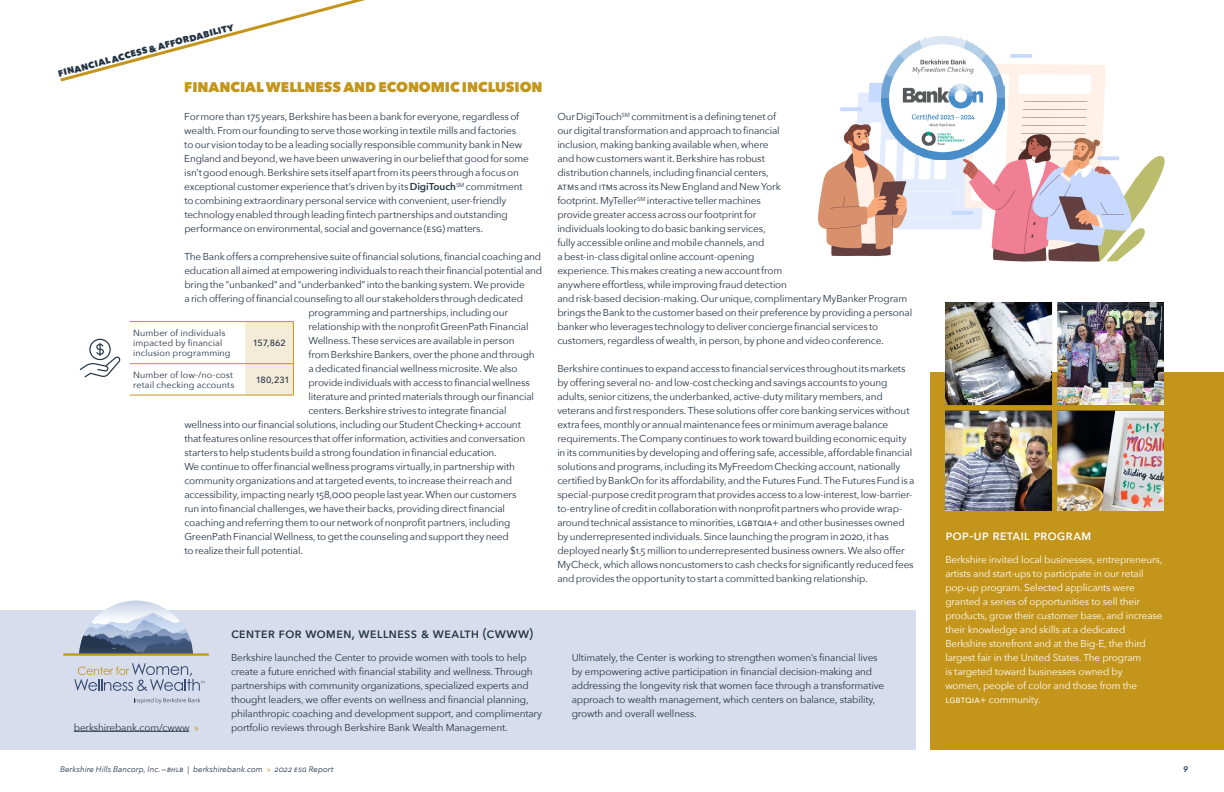
<style>
.page{position:relative;width:1224px;height:792px;background:#fff}
.page>*{position:absolute;margin:0;border:0;box-sizing:border-box;transform-origin:0 0}
.t1{font:800 14px "Avenir Next";letter-spacing:-.005em;color:#c3951a}
.t2{font:500 14px "Avenir Next";color:#243444}
.t3{font:500 14px "Avenir Next";letter-spacing:.005em;color:#fff}
.t4{font:10px/14px "Avenir Next";letter-spacing:-.015em;color:#243444}
.t5{font:10px/14px "Avenir Next";letter-spacing:-.015em;color:#fff}
.t6{font:9px/10px "Avenir Next";letter-spacing:.01em;color:#243444}
.t7{font:800 9px "Avenir Next";color:#243444}
.t8{font:500 9px "Avenir Next";letter-spacing:-.01em;color:#243444}
.t9{font:italic 8px "Avenir Next";letter-spacing:.005em;color:#243444}
.t10{font:italic 600 8px "Avenir Next";color:#243444}
.s1{font-weight:600}
.s2{color:#c3951a}
.s3{font-style:normal;color:#c3951a}
</style>
<div class="page">
<div style="left:0;top:610px;width:915px;height:140px;background:#d7dded"></div>
<svg style="left:818px;top:54px;width:347px;height:208px"></svg>
<img style="left:881px;top:36px;width:124px;height:124px">
<div style="left:245px;top:322px;width:48px;height:73px;background:#f4ebd9"></div>
<hr style="left:130px;top:321px;width:115px;height:1px;background:#c3951a">
<hr style="left:245px;top:321px;width:49px;height:1px;background:#c3951a">
<hr style="left:293px;top:322px;width:1px;height:41px;background:#c3951a">
<hr style="left:130px;top:363px;width:115px;height:1px;background:#c3951a">
<hr style="left:130px;top:395px;width:115px;height:1px;background:#c3951a">
<hr style="left:245px;top:363px;width:49px;height:1px;background:#c3951a">
<hr style="left:293px;top:364px;width:1px;height:31px;background:#c3951a">
<hr style="left:245px;top:395px;width:49px;height:1px;background:#c3951a">
<svg style="left:80px;top:339px;width:40px;height:38px"></svg>
<div style="left:930px;top:372px;width:294px;height:378px;background:#c3951a"></div>
<img style="left:945px;top:302px;width:219px;height:209px">
<img style="left:101px;top:601px;width:70px;height:12px">
<svg style="left:79px;top:613px;width:114px;height:40px"></svg>
<svg style="left:134px;top:698px;width:66px;height:6px"></svg>
<hr style="left:63px;top:653px;width:146px;height:3px;background:#c3951a">
<svg style="left:74px;top:663px;width:131px;height:28px"></svg>
<hr style="left:74px;top:731px;width:115px;height:1px;background:#243444">
<svg style="left:60px;top:0;width:305px;height:82px"></svg>
<p class="t7" style="left:57px;top:68px;width:183px;rotate:-15deg">FINANCIAL ACCESS &amp; AFFORDABILITY</p>
<h1 class="t1" style="left:184px;top:78px;width:360px">FINANCIAL WELLNESS AND ECONOMIC INCLUSION</h1>
<p class="t4" style="left:184px;top:109px;width:346px">For more than 175 years, Berkshire has been a bank for everyone, regardless of wealth. From our founding to serve those working in textile mills and factories<br>to our vision today to be a leading socially responsible community bank in New England and beyond, we have been unwavering in our belief that good for some isn’t good enough. Berkshire sets itself apart from its peers through a focus on exceptional customer experience that’s driven by its <span class="s1">DigiTouch</span><sup>SM</sup> commitment to combining extraordinary personal service with convenient, user-friendly technology enabled through leading fintech partnerships and outstanding performance on environmental, social and governance (ESG) matters.</p>
<p class="t4" style="left:184px;top:249px;width:359px">The Bank offers a comprehensive suite of financial solutions, financial coaching and</p>
<p class="t4" style="left:184px;top:263px;width:359px">education all aimed at empowering individuals to reach their financial potential and</p>
<p class="t4" style="left:184px;top:277px;width:342px">bring the "unbanked" and "underbanked" into the banking system. We provide</p>
<p class="t4" style="left:184px;top:291px;width:340px">a rich offering of financial counseling to all our stakeholders through dedicated</p>
<p class="t4" style="left:308px;top:305px;width:201px">programming and partnerships, including our</p>
<p class="t4" style="left:308px;top:319px;width:222px">relationship with the nonprofit GreenPath Financial</p>
<p class="t4" style="left:308px;top:333px;width:208px">Wellness. These services are available in person</p>
<p class="t4" style="left:308px;top:347px;width:228px">from Berkshire Bankers, over the phone and through</p>
<p class="t4" style="left:308px;top:361px;width:211px">a dedicated financial wellness microsite. We also</p>
<p class="t4" style="left:308px;top:375px;width:223px">provide individuals with access to financial wellness</p>
<p class="t4" style="left:308px;top:389px;width:227px">literature and printed materials through our financial</p>
<p class="t4" style="left:308px;top:403px;width:200px">centers. Berkshire strives to integrate financial</p>
<p class="t4" style="left:184px;top:417px;width:338px">wellness into our financial solutions, including our Student Checking+ account</p>
<p class="t4" style="left:184px;top:431px;width:342px">that features online resources that offer information, activities and conversation</p>
<p class="t4" style="left:184px;top:445px;width:314px">starters to help students build a strong foundation in financial education.</p>
<p class="t4" style="left:184px;top:459px;width:332px">We continue to offer financial wellness programs virtually, in partnership with</p>
<p class="t4" style="left:184px;top:473px;width:329px">community organizations and at targeted events, to increase their reach and</p>
<p class="t4" style="left:184px;top:487px;width:334px">accessibility, impacting nearly 158,000 people last year. When our customers</p>
<p class="t4" style="left:184px;top:501px;width:322px">run into financial challenges, we have their backs, providing direct financial</p>
<p class="t4" style="left:184px;top:515px;width:328px">coaching and referring them to our network of nonprofit partners, including</p>
<p class="t4" style="left:184px;top:529px;width:326px">GreenPath Financial Wellness, to get the counseling and support they need</p>
<p class="t4" style="left:184px;top:543px;width:120px">to realize their full potential.</p>
<p class="t6" style="left:133px;top:327px;width:99px">Number of individuals impacted by financial inclusion programming</p>
<p class="t8" style="left:253px;top:335px;width:35px">157,862</p>
<p class="t6" style="left:133px;top:369px;width:103px">Number of low-/no-cost retail checking accounts</p>
<p class="t8" style="left:256px;top:372px;width:36px">180,231</p>
<p class="t4" style="left:557px;top:109px;width:356px">Our DigiTouch<sup>SM</sup> commitment is a defining tenet of<br>our digital transformation and approach to financial<br>inclusion, making banking available when, where<br>and how customers want it. Berkshire has robust<br>distribution channels, including financial centers,<br>ATMs and ITMs across its New England and New York<br>footprint. MyTeller<sup>SM</sup> interactive teller machines<br>provide greater access across our footprint for<br>individuals looking to do basic banking services,<br>fully accessible online and mobile channels, and<br>a best-in-class digital online account-opening<br>experience. This makes creating a new account from<br>anywhere effortless, while improving fraud detection<br>and risk-based decision-making. Our unique, complimentary MyBanker Program brings the Bank to the customer based on their preference by providing a personal banker who leverages technology to deliver concierge financial services to customers, regardless of wealth, in person, by phone and video conference.</p>
<p class="t4" style="left:557px;top:361px;width:359px">Berkshire continues to expand access to financial services throughout its markets by offering several no- and low-cost checking and savings accounts to young adults, senior citizens, the underbanked, active-duty military members, and veterans and first responders. These solutions offer core banking services without extra fees, monthly or annual maintenance fees or minimum average balance requirements. The Company continues to work toward building economic equity in its communities by developing and offering safe, accessible, affordable financial solutions and programs, including its MyFreedom Checking account, nationally certified by BankOn for its affordability, and the Futures Fund. The Futures Fund is a special-purpose credit program that provides access to a low-interest, low-barrier&shy;to-entry line of credit in collaboration with nonprofit partners who provide wrap&shy;around technical assistance to minorities, LG BTQIA+ and other businesses owned by underrepresented individuals. Since launching the program in 2020, it has deployed nearly $1.5 million to underrepresented business owners. We also offer MyCheck, which allows noncustomers to cash checks for significantly reduced fees and provides the opportunity to start a committed banking relationship.</p>
<p class="t4" style="left:74px;top:720px;width:127px">berkshirebank.com/cwww <span class="s2">»</span></p>
<h1 class="t2" style="left:231px;top:621px;width:304px">Center for Wom en, Wellness &amp; Wealth (CWWW)</h1>
<p class="t4" style="left:231px;top:650px;width:312px">Berkshire launched the Center to provide women with tools to help create a future enriched with financial stability and wellness. Through partnerships with community organizations, specialized experts and thought leaders, we offer events on wellness and financial planning, philanthropic coaching and development support, and complimentary portfolio reviews through Berkshire Bank Wealth Management.</p>
<p class="t4" style="left:572px;top:650px;width:314px">Ultimately, the Center is working to strengthen women’s financial lives by empowering active participation in financial decision-making and addressing the longevity risk that women face through a transformative approach to wealth management, which centers on balance, stability, growth and overall wellness.</p>
<h1 class="t3" style="left:945px;top:523px;width:138px">Pop-Up Retail Program</h1>
<p class="t5" style="left:945px;top:552px;width:219px">Berkshire invited local businesses, entrepreneurs, artists and start-ups to participate in our retail pop-up program. Selected applicants were granted a series of opportunities to sell their products, grow their customer base, and increase their knowledge and skills at a dedicated Berkshire storefront and at the Big-E, the third largest fair in the United States. The program<br>is targeted toward businesses owned by<br>women, people of color and those from the<br>LG BTQIA+ community.</p>
<p class="t9" style="left:60px;top:763px;width:275px">Berkshire Hills Bancorp, Inc.—BHLB | berkshirebank.com <span class="s3">»</span> 2022 esg Report</p>
<p class="t10" style="left:1183px;top:762px;width:6px">9</p>
</div>
